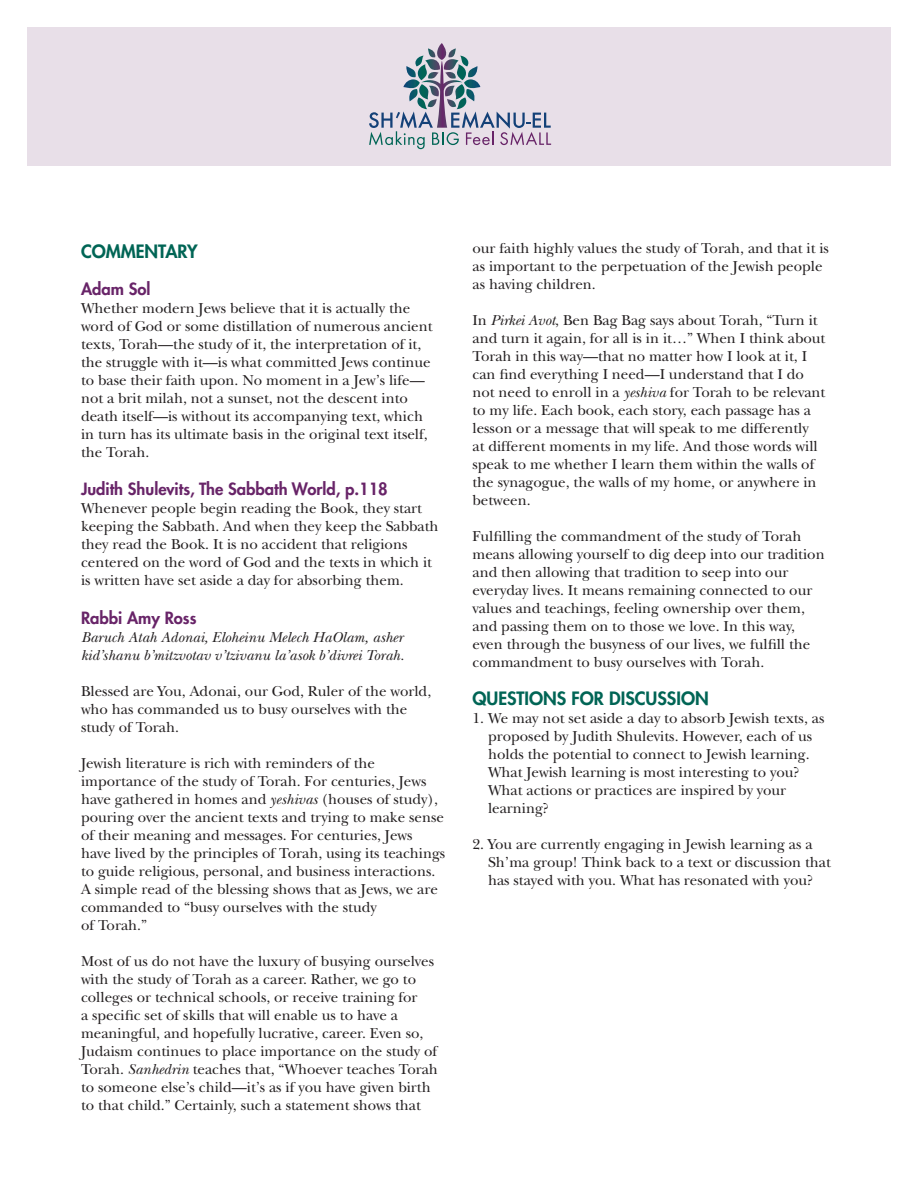
<style>
.page{position:relative;width:918px;height:1188px;background:#fff}
.page>*{position:absolute;margin:0;border:0;box-sizing:border-box;transform-origin:0 0}
.t1{font:800 18px "Futura LT Pro";color:#006555}
.t2{font:800 16.5px "Futura LT Pro";color:#682468}
.t3{font:15px/18px "New Baskerville Std";color:#231f20}
.t4{font:italic 15px/18px "New Baskerville Std";color:#231f20}
.s1{font-style:italic}
</style>
<div class="page">
<div style="left:27px;top:27px;width:864px;height:138px;background:#e8dfe8"></div>
<svg style="left:369px;top:43px;width:182px;height:106px"></svg>
<p class="t1" style="left:81px;top:238px;width:118px">COMMENTARY</p>
<p class="t2" style="left:81px;top:277px;width:71px">Adam Sol</p>
<p class="t3" style="left:81px;top:300px;width:353px">Whether modern Jews believe that it is actually the word of God or some distillation of numerous ancient texts, Torah—the study of it, the interpretation of it, the struggle with it—is what committed Jews continue to base their faith upon. No moment in a Jew’s life— not a brit milah, not a sunset, not the descent into death itself—is without its accompanying text, which in turn has its ultimate basis in the original text itself, the Torah.</p>
<p class="t2" style="left:81px;top:476px;width:308px">Judith Shulevits, The Sabbath World, p.118</p>
<p class="t3" style="left:81px;top:499px;width:359px">Whenever people begin reading the Book, they start keeping the Sabbath. And when they keep the Sabbath they read the Book. It is no accident that religions centered on the word of God and the texts in which it is written have set aside a day for absorbing them.</p>
<p class="t2" style="left:81px;top:605px;width:117px">Rabbi Amy Ross</p>
<p class="t4" style="left:81px;top:628px;width:325px">Baruch Atah Adonai, Eloheinu Melech HaOlam, asher kid’shanu b’mitzvotav v’tzivanu la’asok b’divrei Torah.</p>
<p class="t3" style="left:81px;top:682px;width:352px">Blessed are You, Adonai, our God, Ruler of the world, who has commanded us to busy ourselves with the study of Torah.</p>
<p class="t3" style="left:81px;top:754px;width:366px">Jewish literature is rich with reminders of the importance of the study of Torah. For centuries, Jews have gathered in homes and <span class="s1">yeshivas</span> (houses of study), pouring over the ancient texts and trying to make sense of their meaning and messages. For centuries, Jews have lived by the principles of Torah, using its teachings to guide religious, personal, and business interactions.<br>A simple read of the blessing shows that as Jews, we are commanded to “busy ourselves with the study<br>of Torah.”</p>
<p class="t3" style="left:81px;top:952px;width:358px">Most of us do not have the luxury of busying ourselves with the study of Torah as a career. Rather, we go to colleges or technical schools, or receive training for<br>a specific set of skills that will enable us to have a meaningful, and hopefully lucrative, career. Even so, Judaism continues to place importance on the study of Torah. <span class="s1">Sanhedrin</span> teaches that, “Whoever teaches Torah to someone else’s child—it’s as if you have given birth to that child.” Certainly, such a statement shows that</p>
<p class="t3" style="left:472px;top:240px;width:358px">our faith highly values the study of Torah, and that it is as important to the perpetuation of the Jewish people as having children.</p>
<p class="t3" style="left:472px;top:312px;width:354px">In <span class="s1">Pirkei Avot</span>, Ben Bag Bag says about Torah, “Turn it and turn it again, for all is in it…” When I think about Torah in this way—that no matter how I look at it, I can find everything I need—I understand that I do not need to enroll in a <span class="s1">yeshiva</span> for Torah to be relevant to my life. Each book, each story, each passage has a lesson or a message that will speak to me differently<br>at different moments in my life. And those words will speak to me whether I learn them within the walls of the synagogue, the walls of my home, or anywhere in between.</p>
<p class="t3" style="left:472px;top:528px;width:354px">Fulfilling the commandment of the study of Torah means allowing yourself to dig deep into our tradition and then allowing that tradition to seep into our everyday lives. It means remaining connected to our values and teachings, feeling ownership over them, and passing them on to those we love. In this way, even through the busyness of our lives, we fulfill the commandment to busy ourselves with Torah.</p>
<p class="t1" style="left:472px;top:684px;width:238px">QUESTIONS FOR DISCUSSION</p>
<p class="t3" style="left:488px;top:709px;width:338px;text-indent:-16px">1. We may not set aside a day to absorb Jewish texts, as proposed by Judith Shulevits. However, each of us holds the potential to connect to Jewish learning.<br>What Jewish learning is most interesting to you?<br>What actions or practices are inspired by your learning?</p>
<p class="t3" style="left:488px;top:835px;width:344px;text-indent:-16px">2. You are currently engaging in Jewish learning as a<br>Sh’ma group! Think back to a text or discussion that has stayed with you. What has resonated with you?</p>
</div>
